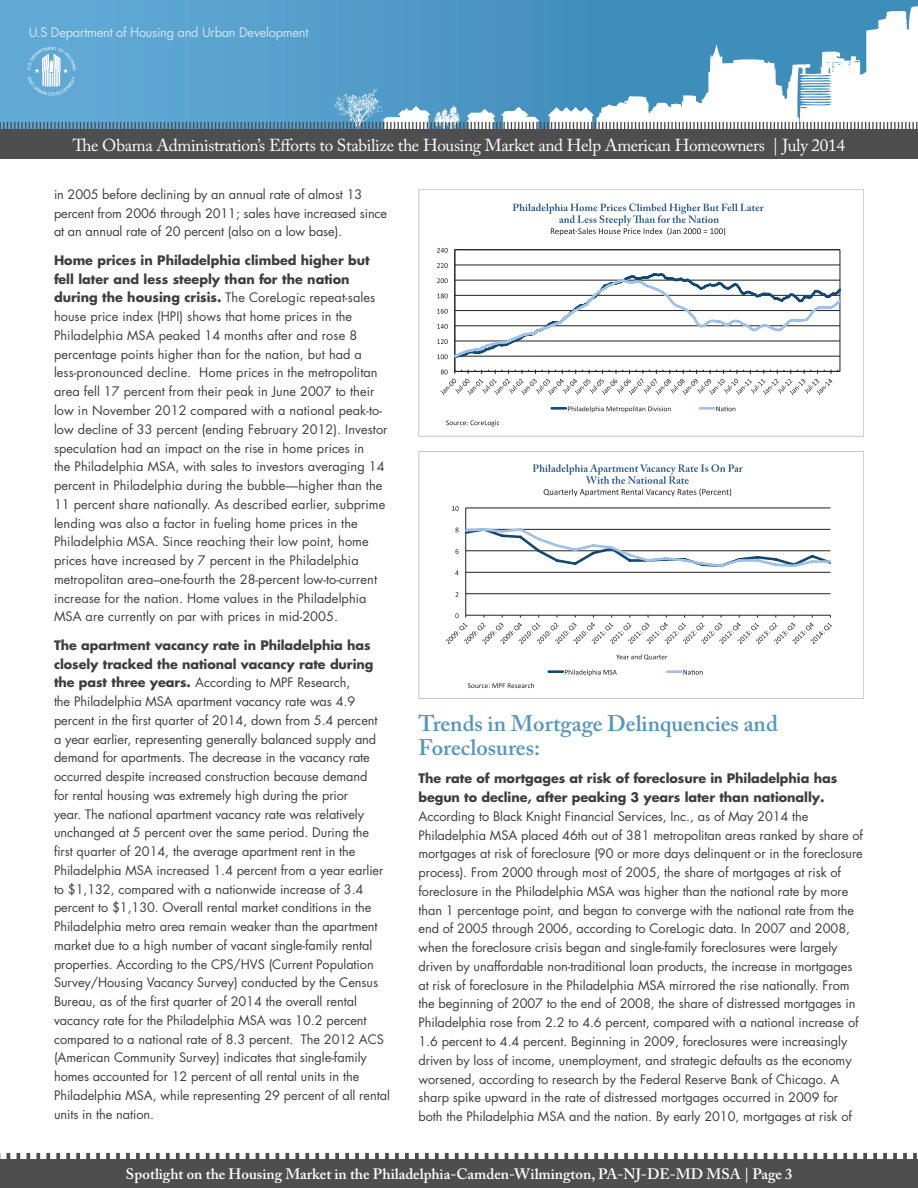
<style>
.page{position:relative;width:918px;height:1188px;background:#fff}
.page>*{position:absolute;margin:0;border:0;box-sizing:border-box;transform-origin:0 0}
.t1{font:600 22.5px/24px "Adobe Caslon Pro";color:#5496c0}
.t2{font:17.25px "Adobe Caslon Pro";letter-spacing:-.02em;color:#fff}
.t3{font:600 15px "Adobe Caslon Pro";color:#fff}
.t4{font:13.05px "Helvetica Neue";letter-spacing:.01em;color:#fff}
.t5{font:12.9px "Futura";letter-spacing:-.02em;color:#fff}
.t6{font:12.75px/18.8px "Futura";letter-spacing:-.005em;color:#3e3e3f}
.t7{font:700 12.75px/18.8px "Futura";letter-spacing:-.005em;color:#3e3e3f}
.s1{font-weight:700}
</style>
<div class="page">
<div style="left:0;top:0;width:918px;height:159px;background:linear-gradient(to right,#62aad6,#3687b4)"></div>
<svg style="left:596px;top:6px;width:322px;height:41px;background:#549bc2"></svg>
<div style="left:0;top:130px;width:918px;height:29px;background:#4d4e4d"></div>
<svg style="left:0;top:1152px;width:917px;height:7px"></svg>
<div style="left:0;top:1159px;width:918px;height:29px;background:#4d4e4d"></div>
<svg style="left:0;top:47px;width:918px;height:83px"></svg>
<hr style="left:455px;top:265px;width:385px;height:1px;background:#231f20">
<hr style="left:455px;top:250px;width:1px;height:121px;background:#231f20">
<hr style="left:455px;top:371px;width:385px;height:1px;background:#231f20">
<svg style="left:455px;top:271px;width:385px;height:89px"></svg>
<svg style="left:437px;top:354px;width:11px;height:5px"></svg>
<svg style="left:437px;top:339px;width:11px;height:5px"></svg>
<svg style="left:437px;top:324px;width:11px;height:5px"></svg>
<svg style="left:437px;top:309px;width:11px;height:5px"></svg>
<svg style="left:437px;top:294px;width:11px;height:4px"></svg>
<svg style="left:437px;top:278px;width:11px;height:5px"></svg>
<svg style="left:437px;top:263px;width:11px;height:5px"></svg>
<svg style="left:437px;top:248px;width:11px;height:5px"></svg>
<svg style="left:441px;top:370px;width:397px;height:25px"></svg>
<svg style="left:513px;top:203px;width:251px;height:33px"></svg>
<hr style="left:552px;top:407px;width:14px;height:3px;background:#124871">
<svg style="left:568px;top:406px;width:103px;height:7px"></svg>
<hr style="left:700px;top:407px;width:14px;height:3px;background:#9fc1e5">
<svg style="left:716px;top:406px;width:19px;height:5px"></svg>
<div style="left:418px;top:189px;width:446px;height:248px;border:1px solid #c6c7c9"></div>
<svg style="left:446px;top:420px;width:53px;height:6px"></svg>
<hr style="left:466px;top:593px;width:364px;height:1px;background:#231f20">
<hr style="left:466px;top:572px;width:364px;height:1px;background:#231f20">
<hr style="left:466px;top:508px;width:364px;height:1px;background:#231f20">
<hr style="left:465px;top:508px;width:1px;height:107px;background:#231f20">
<svg style="left:466px;top:526px;width:365px;height:43px"></svg>
<svg style="left:455px;top:571px;width:4px;height:4px"></svg>
<svg style="left:456px;top:549px;width:3px;height:5px"></svg>
<svg style="left:455px;top:528px;width:4px;height:4px"></svg>
<svg style="left:452px;top:506px;width:7px;height:5px"></svg>
<svg style="left:446px;top:613px;width:386px;height:31px"></svg>
<svg style="left:616px;top:654px;width:51px;height:6px"></svg>
<svg style="left:533px;top:464px;width:210px;height:32px"></svg>
<hr style="left:549px;top:670px;width:14px;height:3px;background:#124871">
<svg style="left:565px;top:670px;width:52px;height:6px"></svg>
<hr style="left:667px;top:670px;width:14px;height:3px;background:#9fc1e5">
<svg style="left:683px;top:670px;width:20px;height:5px"></svg>
<div style="left:418px;top:451px;width:446px;height:248px;border:1px solid #c6c7c9"></div>
<svg style="left:468px;top:683px;width:66px;height:5px"></svg>
<p class="t5" style="left:28px;top:23px;width:282px">U.S Department of Housing and Urban Development</p>
<p class="t4" style="left:159px;top:135px;width:599px">U.S. Department of Housing and Urban Development | Office of Policy Development and Research</p>
<h2 class="t2" style="left:73px;top:135px;width:774px">The Obama Administration’s Efforts to Stabilize the Housing Market and Help American Homeowners | July 2014</h2>
<p class="t6" style="left:54px;top:185px;width:335px">in 2005 before declining by an annual rate of almost 13 percent from 2006 through 2011; sales have increased since at an annual rate of 20 percent (also on a low base).</p>
<p class="t6" style="left:54px;top:251px;width:335px"><span class="s1">Home prices in Philadelphia climbed higher but fell later and less steeply than for the nation during the housing crisis.</span> The CoreLogic repeat-sales house price index (HPI) shows that home prices in the Philadelphia MSA peaked 14 months after and rose 8 percentage points higher than for the nation, but had a less-pronounced decline. Home prices in the metropolitan area fell 17 percent from their peak in June 2007 to their low in November 2012 compared with a national peak-to&shy;low decline of 33 percent (ending February 2012). Investor speculation had an impact on the rise in home prices in<br>the Philadelphia MSA, with sales to investors averaging 14 percent in Philadelphia during the bubble—higher than the 11 percent share nationally. As described earlier, subprime lending was also a factor in fueling home prices in the Philadelphia MSA. Since reaching their low point, home prices have increased by 7 percent in the Philadelphia metropolitan area–one-fourth the 28-percent low-to-current increase for the nation. Home values in the Philadelphia MSA are currently on par with prices in mid-2005.</p>
<p class="t6" style="left:54px;top:636px;width:337px"><span class="s1">The apartment vacancy rate in Philadelphia has closely tracked the national vacancy rate during the past three years.</span> According to MPF Research,<br>the Philadelphia MSA apartment vacancy rate was 4.9 percent in the first quarter of 2014, down from 5.4 percent<br>a year earlier, representing generally balanced supply and demand for apartments. The decrease in the vacancy rate occurred despite increased construction because demand<br>for rental housing was extremely high during the prior<br>year. The national apartment vacancy rate was relatively unchanged at 5 percent over the same period. During the first quarter of 2014, the average apartment rent in the Philadelphia MSA increased 1.4 percent from a year earlier to $1,132, compared with a nationwide increase of 3.4 percent to $1,130. Overall rental market conditions in the Philadelphia metro area remain weaker than the apartment market due to a high number of vacant single-family rental properties. According to the CPS/HVS (Current Population Survey/Housing Vacancy Survey) conducted by the Census Bureau, as of the first quarter of 2014 the overall rental vacancy rate for the Philadelphia MSA was 10.2 percent compared to a national rate of 8.3 percent. The 2012 ACS (American Community Survey) indicates that single-family homes accounted for 12 percent of all rental units in the Philadelphia MSA, while representing 29 percent of all rental units in the nation.</p>
<h1 class="t1" style="left:418px;top:711px;width:361px">Trends in Mortgage Delinquencies and<br>Foreclosures:</h1>
<p class="t7" style="left:418px;top:769px;width:420px">The rate of mortgages at risk of foreclosure in Philadelphia has begun to decline, after peaking 3 years later than nationally.</p>
<p class="t6" style="left:418px;top:807px;width:446px">According to Black Knight Financial Services, Inc., as of May 2014 the Philadelphia MSA placed 46th out of 381 metropolitan areas ranked by share of mortgages at risk of foreclosure (90 or more days delinquent or in the foreclosure process). From 2000 through most of 2005, the share of mortgages at risk of foreclosure in the Philadelphia MSA was higher than the national rate by more than 1 percentage point, and began to converge with the national rate from the end of 2005 through 2006, according to CoreLogic data. In 2007 and 2008, when the foreclosure crisis began and single-family foreclosures were largely driven by unaffordable non-traditional loan products, the increase in mortgages at risk of foreclosure in the Philadelphia MSA mirrored the rise nationally. From the beginning of 2007 to the end of 2008, the share of distressed mortgages in Philadelphia rose from 2.2 to 4.6 percent, compared with a national increase of 1.6 percent to 4.4 percent. Beginning in 2009, foreclosures were increasingly driven by loss of income, unemployment, and strategic defaults as the economy worsened, according to research by the Federal Reserve Bank of Chicago. A sharp spike upward in the rate of distressed mortgages occurred in 2009 for both the Philadelphia MSA and the nation. By early 2010, mortgages at risk of</p>
<p class="t3" style="left:126px;top:1165px;width:668px">Spotlight on the Housing Market in the Philadelphia-Camden-Wilmington, PA-NJ-DE-MD MSA | Page 3</p>
</div>
